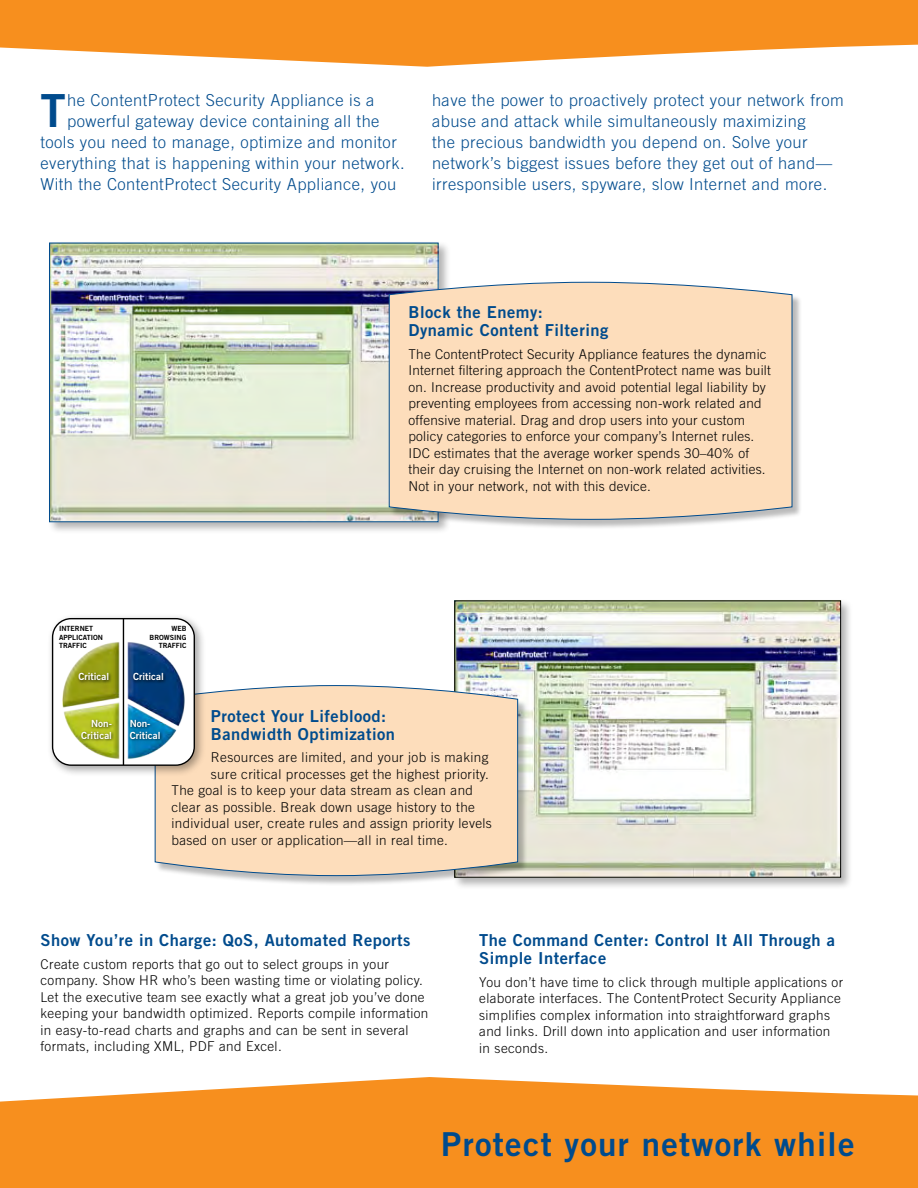
<style>
.page{position:relative;width:918px;height:1188px;background:#fff}
.page>*{position:absolute;margin:0;border:0;box-sizing:border-box;transform-origin:0 0}
.t1{font:45.6px "Trade Gothic Bold Two";color:#004b8d}
.t2{font:33px "Trade Gothic Bold Two";letter-spacing:.04em;color:#004b8d}
.t3{font:300 16.5px/21px "Trade Gothic";letter-spacing:.03em;color:#004b8d;text-align:center}
.t4{font:16.5px/18px "Trade Gothic Bold Two";letter-spacing:.03em;color:#004b8d}
.t5{font:300 13.5px/16.5px "Trade Gothic";letter-spacing:.03em;color:#000}
.t6{font:9.9px/11.9px "Trade Gothic Bold Two";color:#fff}
.t7{font:7.2px/8.6px "Trade Gothic Bold Two";color:#000}
</style>
<div class="page">
<svg style="left:0;top:0;width:918px;height:67px;fill:#f78f1e"></svg>
<svg style="left:0;top:1077px;width:918px;height:111px;background:#f79a34"></svg>
<div style="left:47px;top:241px;width:410px;height:299px;background:#000;opacity:.3"></div>
<img style="left:51px;top:245px;width:385px;height:275px">
<div style="left:390px;top:283px;width:418px;height:253px;background:#000;opacity:.27"></div>
<div style="left:389px;top:282px;width:403px;height:238px;background:#fdddbb"></div>
<div style="left:452px;top:599px;width:408px;height:297px;background:#000;opacity:.3"></div>
<img style="left:457px;top:603px;width:382px;height:272px">
<div style="left:156px;top:686px;width:378px;height:206px;background:#000;opacity:.27"></div>
<div style="left:155px;top:685px;width:363px;height:191px;background:#fdddbb"></div>
<div style="left:47px;top:613px;width:170px;height:175px;background:#000;opacity:.36"></div>
<div style="left:53px;top:619px;width:141px;height:146px;background:#fff;border-radius:19px"></div>
<div style="left:52px;top:618px;width:143px;height:148px;border:1px solid #000;border-radius:19px"></div>
<img style="left:63px;top:639px;width:123px;height:124px">
<img style="left:75px;top:668px;width:39px;height:19px">
<img style="left:130px;top:668px;width:38px;height:19px">
<img style="left:127px;top:703px;width:38px;height:43px">
<img style="left:78px;top:703px;width:39px;height:43px">
<hr style="left:123px;top:618px;width:1px;height:147px;background:#000">
<p class="t3" style="left:41px;top:89px;width:366px">he ContentProtect Security Appliance is a powerful gateway device containing all the<br>tools you need to manage, optimize and monitor everything that is happening within your network.<br>With the ContentProtect Security Appliance, you</p>
<p class="t3" style="left:432px;top:89px;width:413px;text-align:left">have the power to proactively protect your network from abuse and attack while simultaneously maximizing<br>the precious bandwidth you depend on. Solve your network’s biggest issues before they get out of hand— irresponsible users, spyware, slow Internet and more.</p>
<h1 class="t1" style="left:40px;top:82px;width:27px">T</h1>
<p class="t4" style="left:409px;top:303px;width:201px">Block the Enemy:<br>Dynamic Content Filtering</p>
<p class="t5" style="left:409px;top:346px;width:364px">The ContentProtect Security Appliance features the dynamic Internet filtering approach the ContentProtect name was built on. Increase productivity and avoid potential legal liability by preventing employees from accessing non-work related and offensive material. Drag and drop users into your custom policy categories to enforce your company’s Internet rules.<br>IDC estimates that the average worker spends 30–40% of their day cruising the Internet on non-work related activities.<br>Not in your network, not with this device.</p>
<p class="t7" style="left:59px;top:624px;width:46px">INTERNET<br>APPLICATION<br>TRAFFIC</p>
<p class="t7" style="left:150px;top:624px;width:38px;text-align:right">WEB<br>BROWSING<br>TRAFFIC</p>
<p class="t6" style="left:78px;top:671px;width:32px">Critical</p>
<p class="t6" style="left:133px;top:671px;width:32px">Critical</p>
<p class="t6" style="left:130px;top:717px;width:32px">Non-<br>Critical</p>
<p class="t4" style="left:211px;top:706px;width:186px">Protect Your Lifeblood:<br>Bandwidth Optimization</p>
<p class="t5" style="left:211px;top:749px;width:279px">Resources are limited, and your job is making</p>
<p class="t5" style="left:211px;top:765px;width:280px">sure critical processes get the highest priority.</p>
<p class="t5" style="left:171px;top:782px;width:303px">The goal is to keep your data stream as clean and</p>
<p class="t5" style="left:171px;top:798px;width:305px">clear as possible. Break down usage history to the</p>
<p class="t5" style="left:171px;top:815px;width:322px">individual user, create rules and assign priority levels</p>
<p class="t5" style="left:171px;top:831px;width:278px">based on user or application—all in real time.</p>
<p class="t6" style="left:81px;top:717px;width:32px;text-align:right">Non-<br>Critical</p>
<p class="t4" style="left:40px;top:931px;width:372px">Show You’re in Charge: QoS, Automated Reports</p>
<p class="t5" style="left:40px;top:956px;width:389px">Create custom reports that go out to select groups in your company. Show HR who’s been wasting time or violating policy.<br>Let the executive team see exactly what a great job you’ve done keeping your bandwidth optimized. Reports compile information in easy-to-read charts and graphs and can be sent in several formats, including XML, PDF and Excel.</p>
<p class="t4" style="left:479px;top:931px;width:357px">The Command Center: Control It All Through a<br>Simple Interface</p>
<p class="t5" style="left:479px;top:974px;width:366px">You don’t have time to click through multiple applications or elaborate interfaces. The ContentProtect Security Appliance simplifies complex information into straightforward graphs and links. Drill down into application and user information in seconds.</p>
<h2 class="t2" style="left:441px;top:1124px;width:415px">Protect your network while</h2>
</div>
